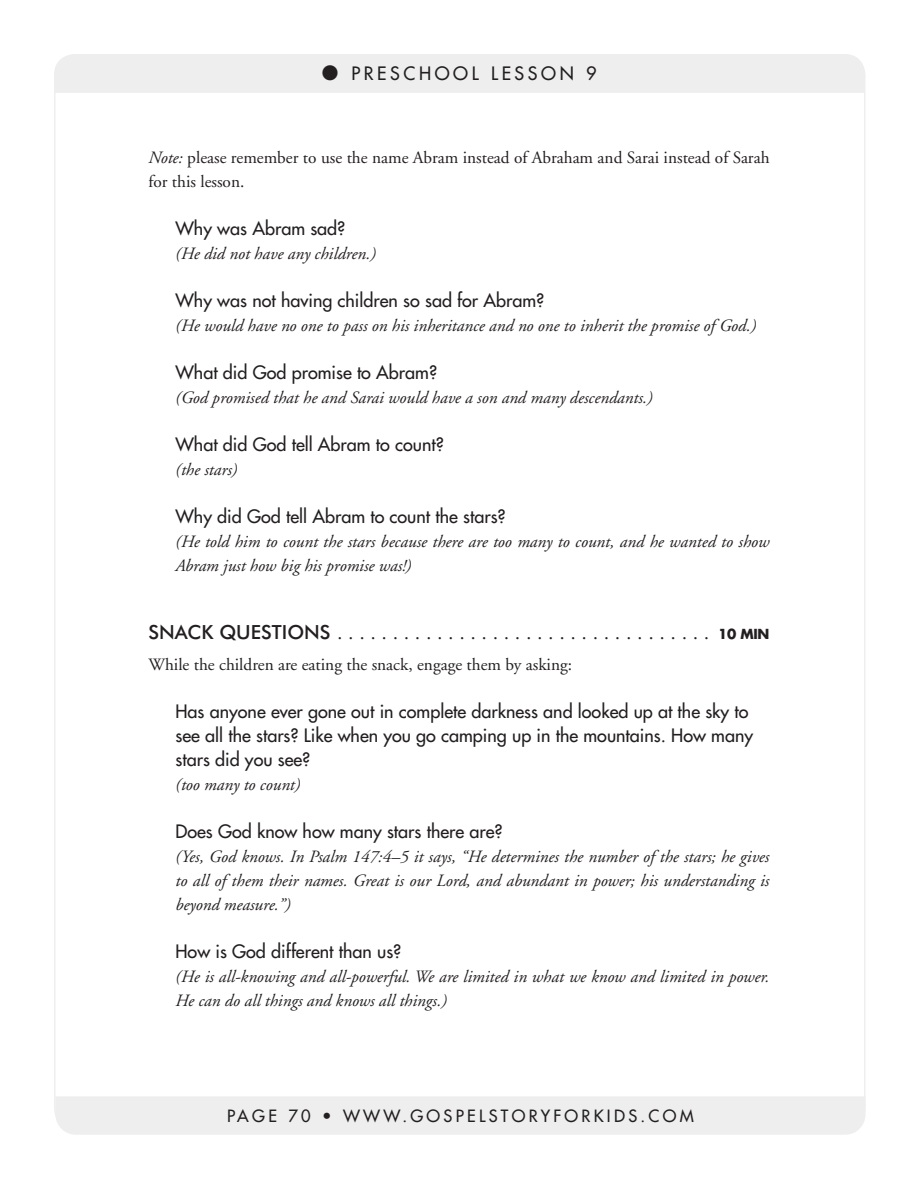
<style>
.page{position:relative;width:918px;height:1188px;background:#fff}
.page>*{position:absolute;margin:0;border:0;box-sizing:border-box;transform-origin:0 0}
.t1{font:19.5px "Adobe Garamond";color:#231f20}
.t2{font:500 19.5px "Futura BT";color:#231f20}
.t3{font:18px/24px "Futura";color:#231f20}
.t4{font:italic 17.25px/24px "Adobe Garamond";color:#231f20}
.t5{font:17.25px/24px "Adobe Garamond";color:#231f20}
.t6{font:16.5px "Futura";letter-spacing:.2em;color:#231f20}
.s1{font-style:italic}
.s2{color:#fff}
.s3{font-family:"Futura";font-weight:700;font-size:13.5px}
</style>
<div class="page">
<div style="left:55px;top:55px;width:810px;height:38px;background:#eeeeef"></div>
<div style="left:56px;top:1096px;width:810px;height:39px;background:#eeeeef"></div>
<p class="t3" style="left:322px;top:62px;width:129px">● pres chool</p>
<p class="t3" style="left:491px;top:62px;width:26px">Lesson</p>
<p class="t3" style="left:586px;top:62px;width:12px">9</p>
<p class="t5" style="left:148px;top:146px;width:623px"><span class="s1">Note:</span> please remember to use the name Abram instead of Abraham and Sarai instead of Sarah for this lesson.</p>
<p class="t3" style="left:149px;top:217px;width:198px"><span class="s2">■</span> Why was Abram sad?</p>
<p class="t4" style="left:176px;top:242px;width:202px">(He did not have any children.)</p>
<p class="t3" style="left:149px;top:289px;width:397px"><span class="s2">■</span> Why was not having children so sad for Abram?</p>
<p class="t4" style="left:176px;top:314px;width:582px">(He would have no one to pass on his inheritance and no one to inherit the promise of God.)</p>
<p class="t3" style="left:149px;top:360px;width:290px"><span class="s2">■</span> What did God promise to Abram?</p>
<p class="t4" style="left:176px;top:386px;width:479px">(God promised that he and Sarai would have a son and many descendants.)</p>
<p class="t3" style="left:149px;top:432px;width:297px"><span class="s2">■</span> What did God tell Abram to count?</p>
<p class="t4" style="left:176px;top:458px;width:63px">(the stars)</p>
<p class="t3" style="left:149px;top:504px;width:359px"><span class="s2">■</span> Why did God tell Abram to count the stars?</p>
<p class="t4" style="left:176px;top:530px;width:595px">(He told him to count the stars because there are too many to count, and he wanted to show<br>Abram just how big his promise was!)</p>
<p class="t2" style="left:148px;top:621px;width:14px">SNACK</p>
<p class="t2" style="left:219px;top:621px;width:30px">QUESTIONS</p>
<p class="t1" style="left:337px;top:623px;width:434px">.................................. <span class="s3">10 min</span></p>
<p class="t5" style="left:148px;top:653px;width:425px">While the children are eating the snack, engage them by asking:</p>
<p class="t3" style="left:176px;top:699px;width:580px;text-indent:-27px"><span class="s2">■</span> Has anyone ever gone out in complete darkness and looked up at the sky to see all the stars? Like when you go camping up in the mountains. How many stars did you see?</p>
<p class="t4" style="left:176px;top:773px;width:126px">(too many to count)</p>
<p class="t3" style="left:149px;top:819px;width:356px"><span class="s2">■</span> Does God know how many stars there are?</p>
<p class="t4" style="left:176px;top:845px;width:595px;text-align:justify">(Yes, God knows. In Psalm 147:4–5 it says, “He determines the number of the stars; he gives to all of them their names. Great is our Lord, and abundant in power; his understanding is beyond measure.”)</p>
<p class="t3" style="left:149px;top:940px;width:254px"><span class="s2">■</span> How is God different than us?</p>
<p class="t4" style="left:176px;top:965px;width:596px">(He is all-knowing and all-powerful. We are limited in what we know and limited in power.<br>He can do all things and knows all things.)</p>
<p class="t6" style="left:227px;top:1105px;width:468px">PAGE 70 • www.g ospe lstoryforkids.com</p>
</div>
